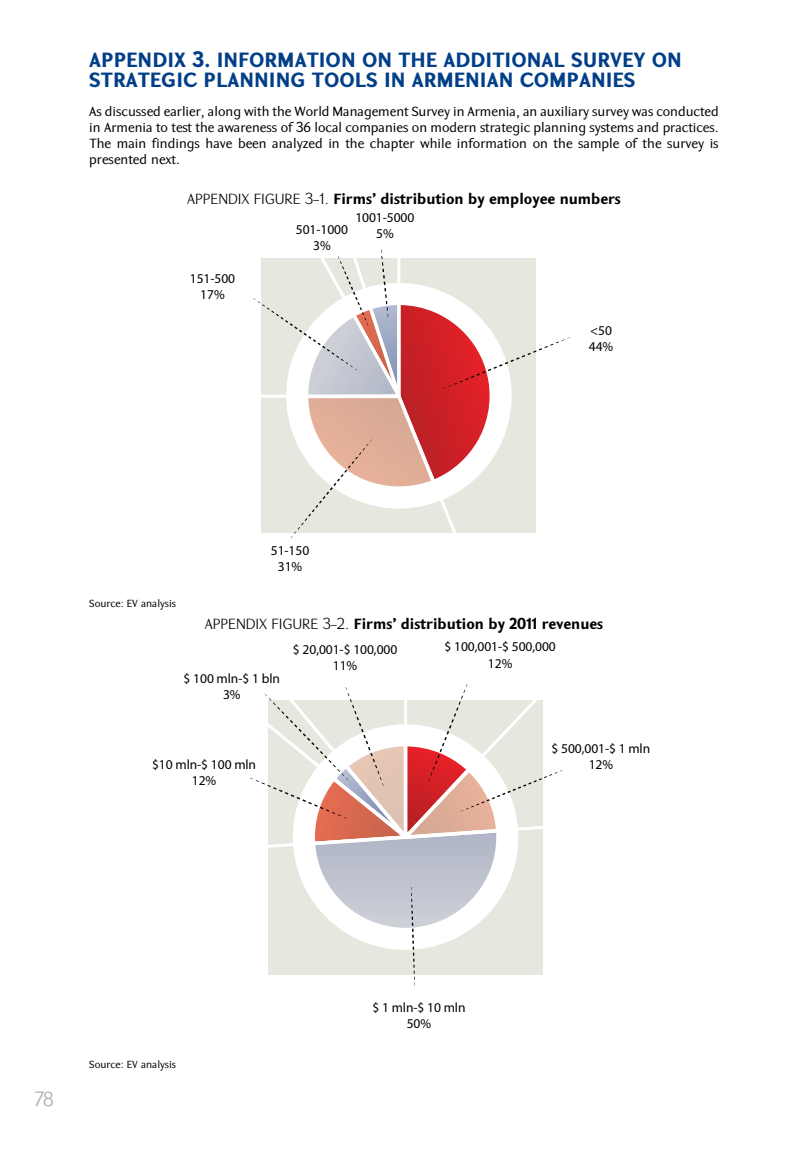
<style>
.page{position:relative;width:808px;height:1149px;background:#fff}
.page>*{position:absolute;margin:0;border:0;box-sizing:border-box;transform-origin:0 0}
.t1{font:300 22.5px "Futura";color:#a7a9ac}
.t2{font:700 21px "GHEA Koryun";color:#023f88}
.t3{font:700 15px "GHEA Koryun";color:#000}
.t4{font:13.5px/16.2px "GHEA Koryun";color:#000;text-align:justify}
.t5{font:13.5px/16.2px "Myriad Pro";letter-spacing:-.005em;color:#000;text-align:center}
.t6{font:10.5px "GHEA Koryun";color:#000}
.s1{font-weight:300}
</style>
<div class="page">
<svg style="left:250px;top:245px;width:321px;height:294px"></svg>
<svg style="left:246px;top:680px;width:317px;height:306px"></svg>
<h2 class="t2" style="left:89px;top:45px;width:190px">APPEN DIX 3. INFORMA</h2>
<h2 class="t2" style="left:307px;top:45px;width:150px">TION ON TH E ADDI</h2>
<h2 class="t2" style="left:492px;top:45px;width:104px">TIONAL SURV</h2>
<h2 class="t2" style="left:622px;top:45px;width:61px">EY ON</h2>
<h2 class="t2" style="left:89px;top:65px;width:85px">STRATEGIC</h2>
<h2 class="t2" style="left:204px;top:65px;width:360px">PLANNI NG TOOLS I N ARM ENIAN COMPA</h2>
<h2 class="t2" style="left:591px;top:65px;width:46px">NIES</h2>
<p class="t4" style="left:89px;top:103px;width:631px">As discussed earlier, along with the World Management Survey in Armenia, an auxiliary survey was conducted in Armenia to test the awareness of 36 local companies on modern strategic planning systems and practices.<br>The main findings have been analyzed in the chapter while information on the sample of the survey is presented next.</p>
<p class="t3" style="left:187px;top:188px;width:435px"><span class="s1">APPENDIX FI GURE 3-1.</span> FIRMS’ DISTRIBUTION BY EMPLOYEE NUMBERS</p>
<p class="t5" style="left:190px;top:270px;width:47px">151-500<br>17%</p>
<p class="t5" style="left:296px;top:221px;width:54px">501-1000<br>3%</p>
<p class="t5" style="left:355px;top:209px;width:61px">1001-5000<br>5%</p>
<p class="t5" style="left:589px;top:322px;width:26px;text-align:left">&lt;50<br>44%</p>
<p class="t5" style="left:271px;top:542px;width:40px">51-150<br>31%</p>
<p class="t6" style="left:89px;top:596px;width:88px">Source: EV analysis</p>
<p class="t3" style="left:205px;top:613px;width:400px"><span class="s1">APPENDIX FI GURE 3-2.</span> FIRMS’ DISTRIBUTION BY 2011 REVENUES</p>
<p class="t5" style="left:184px;top:669px;width:98px">$ 100 mln-$ 1 bln<br>3%</p>
<p class="t5" style="left:293px;top:640px;width:106px">$ 20,001-$ 100,000<br>11%</p>
<p class="t5" style="left:445px;top:638px;width:113px">$ 100,001-$ 500,000<br>12%</p>
<p class="t5" style="left:152px;top:755px;width:106px">$10 mln-$ 100 mln<br>12%</p>
<p class="t5" style="left:551px;top:739px;width:100px">$ 500,001-$ 1 mln<br>12%</p>
<h1 class="t1" style="left:34px;top:1086px;width:21px">78</h1>
<p class="t6" style="left:89px;top:1057px;width:88px">Source: EV analysis</p>
<p class="t5" style="left:372px;top:998px;width:95px">$ 1 mln-$ 10 mln<br>50%</p>
</div>
